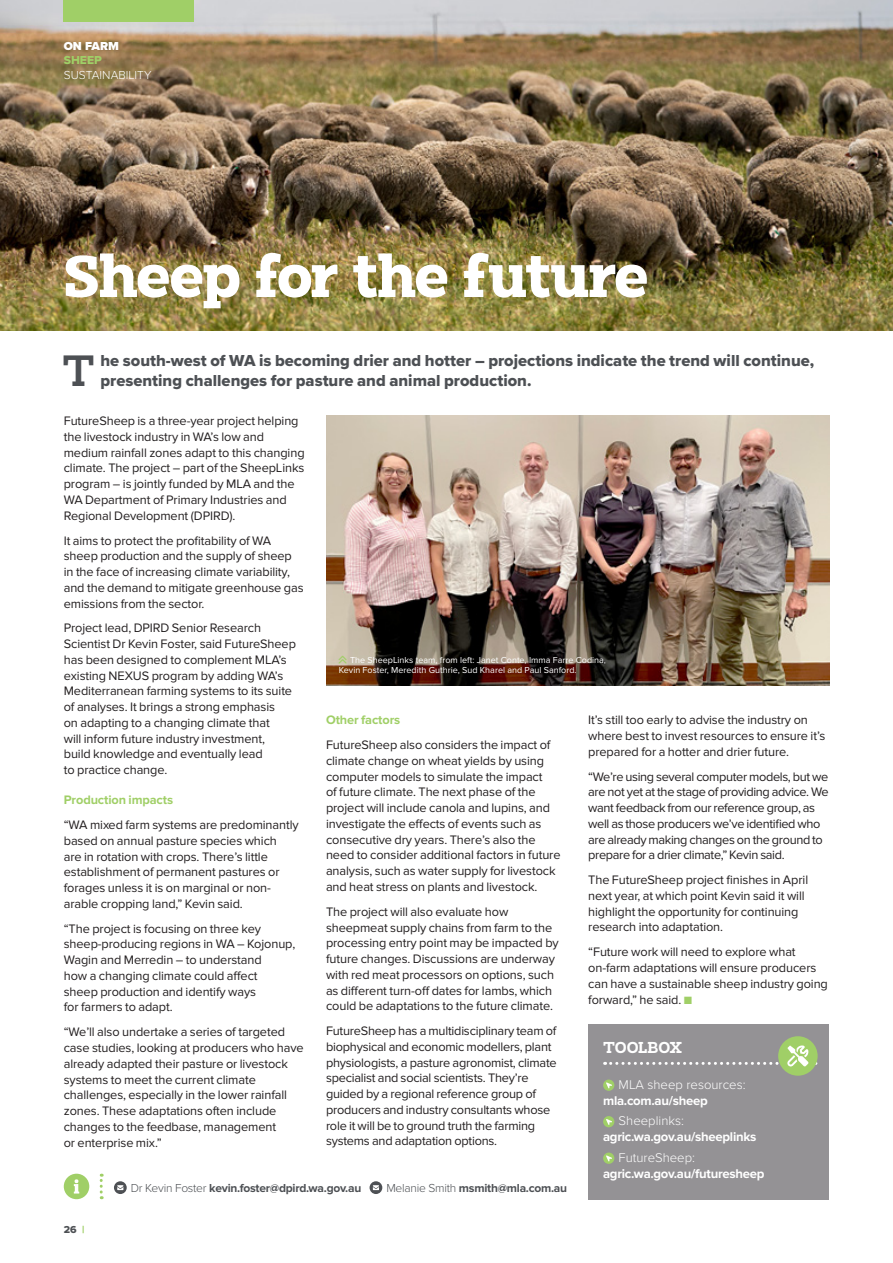
<style>
.page{position:relative;width:893px;height:1263px;background:#fff}
.page>*{position:absolute;margin:0;border:0;box-sizing:border-box;transform-origin:0 0}
.t1{font:700 61.5px "Clab";letter-spacing:-.02em;color:#fff}
.t2{font:500 45.6px "Clab";color:#4d5054}
.t3{font:16.5px/19.5px "Proxima Nova Extrabld";color:#4d5054}
.t4{font:600 16.5px "Clab";letter-spacing:-.01em;color:#fff}
.t5{font:700 13.2px "Proxima Nova";letter-spacing:-.02em;color:#fff}
.t6{font:300 13.2px "Proxima Nova";color:#fff}
.t7{font:12.75px/15.8px "Proxima Nova";letter-spacing:-.01em;color:#231f20}
.t8{font:12.75px/15.8px "Proxima Nova";letter-spacing:-.03em;color:#231f20}
.t9{font:700 12.75px "Proxima Nova";letter-spacing:-.01em;color:#a0cf67}
.t10{font:700 12px "Proxima Nova";letter-spacing:-.02em;color:#4d5054}
.t11{font:300 12px "Proxima Nova";color:#fff}
.t12{font:900 12px "Proxima Nova";color:#fff}
.t13{font:12px "Proxima Nova Extrabld";color:#a0cf67}
.t14{font:10.5px "Proxima Nova Extrabld";color:#4d5054}
.t15{font:9px/10.5px "Proxima Nova";color:#fff}
.s1{color:#a0cf67}
.s2{font-weight:300}
</style>
<div class="page">
<img style="left:0;top:0;width:893px;height:331px">
<img style="left:326px;top:416px;width:503px;height:270px">
<svg style="left:100px;top:1174px;width:3px;height:25px"></svg>
<div style="left:64px;top:1174px;width:25px;height:25px;background:#a0cf67;border-radius:50%"></div>
<svg style="left:74px;top:1179px;width:5px;height:14px"></svg>
<svg style="left:114px;top:1181px;width:13px;height:13px"></svg>
<svg style="left:370px;top:1181px;width:12px;height:13px"></svg>
<div style="left:588px;top:1024px;width:241px;height:175px;background:#949295"></div>
<svg style="left:603px;top:1079px;width:11px;height:12px"></svg>
<svg style="left:603px;top:1116px;width:11px;height:11px"></svg>
<svg style="left:603px;top:1152px;width:11px;height:12px"></svg>
<div style="left:778px;top:1036px;width:40px;height:40px;background:#a0cf67;border-radius:50%"></div>
<svg style="left:605px;top:1045px;width:211px;height:21px"></svg>
<div style="left:64px;top:0;width:130px;height:21px;background:#a0cf67"></div>
<svg style="left:339px;top:655px;width:8px;height:8px"></svg>
<p class="t12" style="left:64px;top:37px;width:57px">ON FARM</p>
<p class="t13" style="left:64px;top:51px;width:40px">SHEEP</p>
<p class="t11" style="left:64px;top:66px;width:89px">SUSTAINABILITY</p>
<h1 class="t1" style="left:64px;top:239px;width:586px">Sheep for the future</h1>
<h2 class="t2" style="left:62px;top:343px;width:34px">T</h2>
<p class="t3" style="left:100px;top:350px;width:715px">he south-west of WA is becoming drier and hotter – projections indicate the trend will continue, presenting challenges for pasture and animal production.</p>
<p class="t7" style="left:64px;top:413px;width:242px">FutureSheep is a three-year project helping the livestock industry in WA’s low and medium rainfall zones adapt to this changing climate. The project – part of the SheepLinks program – is jointly funded by MLA and the WA Department of Primary Industries and Regional Development (DPIRD).</p>
<p class="t7" style="left:64px;top:533px;width:241px">It aims to protect the profitability of WA sheep production and the supply of sheep in the face of increasing climate variability, and the demand to mitigate greenhouse gas emissions from the sector.</p>
<p class="t7" style="left:64px;top:620px;width:234px">Project lead, DPIRD Senior Research Scientist Dr Kevin Foster, said FutureSheep has been designed to complement MLA’s existing NEXUS program by adding WA’s Mediterranean farming systems to its suite of analyses. It brings a strong emphasis<br>on adapting to a changing climate that<br>will inform future industry investment,<br>build knowledge and eventually lead<br>to practice change.</p>
<p class="t9" style="left:64px;top:793px;width:111px">Production impacts</p>
<p class="t7" style="left:64px;top:817px;width:236px">“WA mixed farm systems are predominantly based on annual pasture species which<br>are in rotation with crops. There’s little establishment of permanent pastures or forages unless it is on marginal or non&shy;arable cropping land,” Kevin said.</p>
<p class="t7" style="left:64px;top:921px;width:233px">“The project is focusing on three key sheep-producing regions in WA – Kojonup, Wagin and Merredin – to understand<br>how a changing climate could affect<br>sheep production and identify ways<br>for farmers to adapt.</p>
<p class="t7" style="left:64px;top:1024px;width:241px">“We’ll also undertake a series of targeted case studies, looking at producers who have already adapted their pasture or livestock systems to meet the current climate challenges, especially in the lower rainfall zones. These adaptations often include changes to the feedbase, management<br>or enterprise mix.”</p>
<p class="t15" style="left:339px;top:655px;width:269px"><span class="s1">★</span> The SheepLinks team, from left: Janet Conte, Imma Farre Codina,<br>Kevin Foster, Meredith Guthrie, Sud Kharel and Paul Sanford.</p>
<p class="t7" style="left:588px;top:712px;width:239px">It’s still too early to advise the industry on where best to invest resources to ensure it’s prepared for a hotter and drier future.</p>
<p class="t8" style="left:588px;top:769px;width:242px">“We’re using several computer models, but we are not yet at the stage of providing advice. We want feedback from our reference group, as well as those producers we’ve identified who are already making changes on the ground to prepare for a drier climate,” Kevin said.</p>
<p class="t7" style="left:588px;top:872px;width:221px">The FutureSheep project finishes in April next year, at which point Kevin said it will highlight the opportunity for continuing research into adaptation.</p>
<p class="t7" style="left:588px;top:944px;width:241px">“Future work will need to explore what on-farm adaptations will ensure producers can have a sustainable sheep industry going forward,” he said. <span class="s1">■</span></p>
<p class="t9" style="left:326px;top:713px;width:76px">Other factors</p>
<p class="t7" style="left:326px;top:737px;width:236px">FutureSheep also considers the impact of climate change on wheat yields by using computer models to simulate the impact<br>of future climate. The next phase of the project will include canola and lupins, and investigate the effects of events such as consecutive dry years. There’s also the need to consider additional factors in future analysis, such as water supply for livestock and heat stress on plants and livestock.</p>
<p class="t7" style="left:326px;top:904px;width:234px">The project will also evaluate how sheepmeat supply chains from farm to the processing entry point may be impacted by future changes. Discussions are underway with red meat processors on options, such as different turn-off dates for lambs, which could be adaptations to the future climate.</p>
<p class="t7" style="left:326px;top:1023px;width:232px">FutureSheep has a multidisciplinary team of biophysical and economic modellers, plant physiologists, a pasture agronomist, climate specialist and social scientists. They’re guided by a regional reference group of producers and industry consultants whose role it will be to ground truth the farming systems and adaptation options.</p>
<p class="t4" style="left:603px;top:1038px;width:80px">TOOLBOX</p>
<p class="t6" style="left:619px;top:1074px;width:128px">MLA sheep resources:</p>
<p class="t5" style="left:603px;top:1093px;width:106px">mla.com.au/sheep</p>
<p class="t6" style="left:619px;top:1111px;width:67px">Sheeplinks:</p>
<p class="t5" style="left:603px;top:1129px;width:155px">agric.wa.gov.au/sheeplinks</p>
<p class="t6" style="left:619px;top:1147px;width:78px">FutureSheep:</p>
<p class="t5" style="left:603px;top:1166px;width:163px">agric.wa.gov.au/futuresheep</p>
<p class="t14" style="left:64px;top:1222px;width:22px">26 <span class="s1">|</span></p>
<p class="t10" style="left:131px;top:1181px;width:232px"><span class="s2">Dr Kevin Foster</span> kevin.foster@dpird.wa.gov.au</p>
<p class="t10" style="left:386px;top:1181px;width:182px"><span class="s2">Melanie Smith</span> msmith@mla.com.au</p>
</div>
